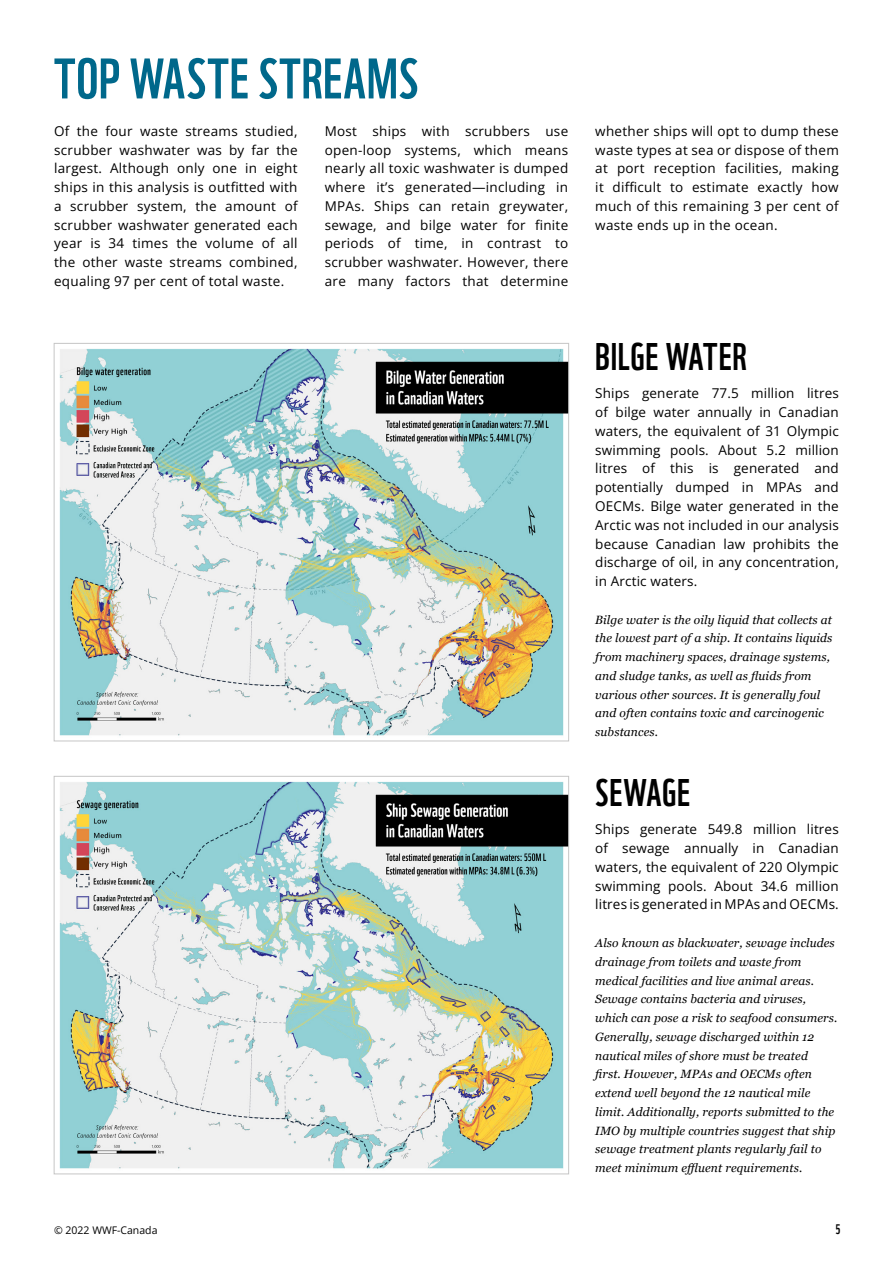
<style>
.page{position:relative;width:893px;height:1263px;background:#fff}
.page>*{position:absolute;margin:0;border:0;box-sizing:border-box;transform-origin:0 0}
.Heading_1{font:55.5px "WWF";letter-spacing:.015em;color:#00688b}
.Heading_3{font:37.5px "WWF";letter-spacing:.015em;color:#000}
.Bodycopy{font:13.5px/18.8px "Open Sans";letter-spacing:.02em;color:#000;text-align:justify}
.t1{font:13.5px "WWF";color:#000}
.t2{font:italic 12px/18.8px "Georgia";letter-spacing:.01em;color:#000}
.Small_Bodycopy{font:10.5px "Open Sans";color:#000}
</style>
<div class="page">
<img style="left:59px;top:781px;width:508px;height:388px">
<img style="left:59px;top:348px;width:508px;height:388px">
<p class="Heading_1" style="left:54px;top:35px;width:365px">TOP WASTE STREAMS</p>
<p class="Bodycopy" style="left:54px;top:121px;width:245px">Of the four waste streams studied, scrubber washwater was by far the largest. Although only one in eight ships in this analysis is outfitted with a scrubber system, the amount of scrubber washwater generated each year is 34 times the volume of all the other waste streams combined, equaling 97 per cent of total waste.</p>
<p class="Bodycopy" style="left:325px;top:121px;width:245px">Most ships with scrubbers use open-loop systems, which means nearly all toxic washwater is dumped where it’s generated—including in MPAs. Ships can retain greywater, sewage, and bilge water for finite periods of time, in contrast to scrubber washwater. However, there are many factors that determine</p>
<p class="Bodycopy" style="left:595px;top:121px;width:245px">whether ships will opt to dump these waste types at sea or dispose of them at port reception facilities, making it difficult to estimate exactly how much of this remaining 3 per cent of waste ends up in the ocean.</p>
<p class="Heading_3" style="left:595px;top:328px;width:153px">BILGE WATER</p>
<p class="Bodycopy" style="left:595px;top:384px;width:245px">Ships generate 77.5 million litres of bilge water annually in Canadian waters, the equivalent of 31 Olympic swimming pools. About 5.2 million litres of this is generated and potentially dumped in MPAs and OECMs. Bilge water generated in the Arctic was not included in our analysis because Canadian law prohibits the discharge of oil, in any concentration, in Arctic waters.</p>
<p class="t2" style="left:595px;top:609px;width:239px">Bilge water is the oily liquid that collects at the lowest part of a ship. It contains liquids from machinery spaces, drainage systems, and sludge tanks, as well as fluids from various other sources. It is generally foul and often contains toxic and carcinogenic substances.</p>
<p class="Small_Bodycopy" style="left:54px;top:1223px;width:105px">© 2022 WWF-Canada</p>
<p class="Heading_3" style="left:595px;top:763px;width:96px">SEWAGE</p>
<p class="Bodycopy" style="left:595px;top:820px;width:245px">Ships generate 549.8 million litres of sewage annually in Canadian waters, the equivalent of 220 Olympic swimming pools. About 34.6 million litres is generated in MPAs and OECMs.</p>
<p class="t2" style="left:595px;top:933px;width:244px">Also known as blackwater, sewage includes drainage from toilets and waste from medical facilities and live animal areas.<br>Sewage contains bacteria and viruses, which can pose a risk to seafood consumers.<br>Generally, sewage discharged within 12 nautical miles of shore must be treated<br>first. However, MPAs and OECMs often extend well beyond the 12 nautical mile limit. Additionally, reports submitted to the IMO by multiple countries suggest that ship sewage treatment plants regularly fail to meet minimum effluent requirements.</p>
<p class="t1" style="left:835px;top:1219px;width:6px">5</p>
</div>
